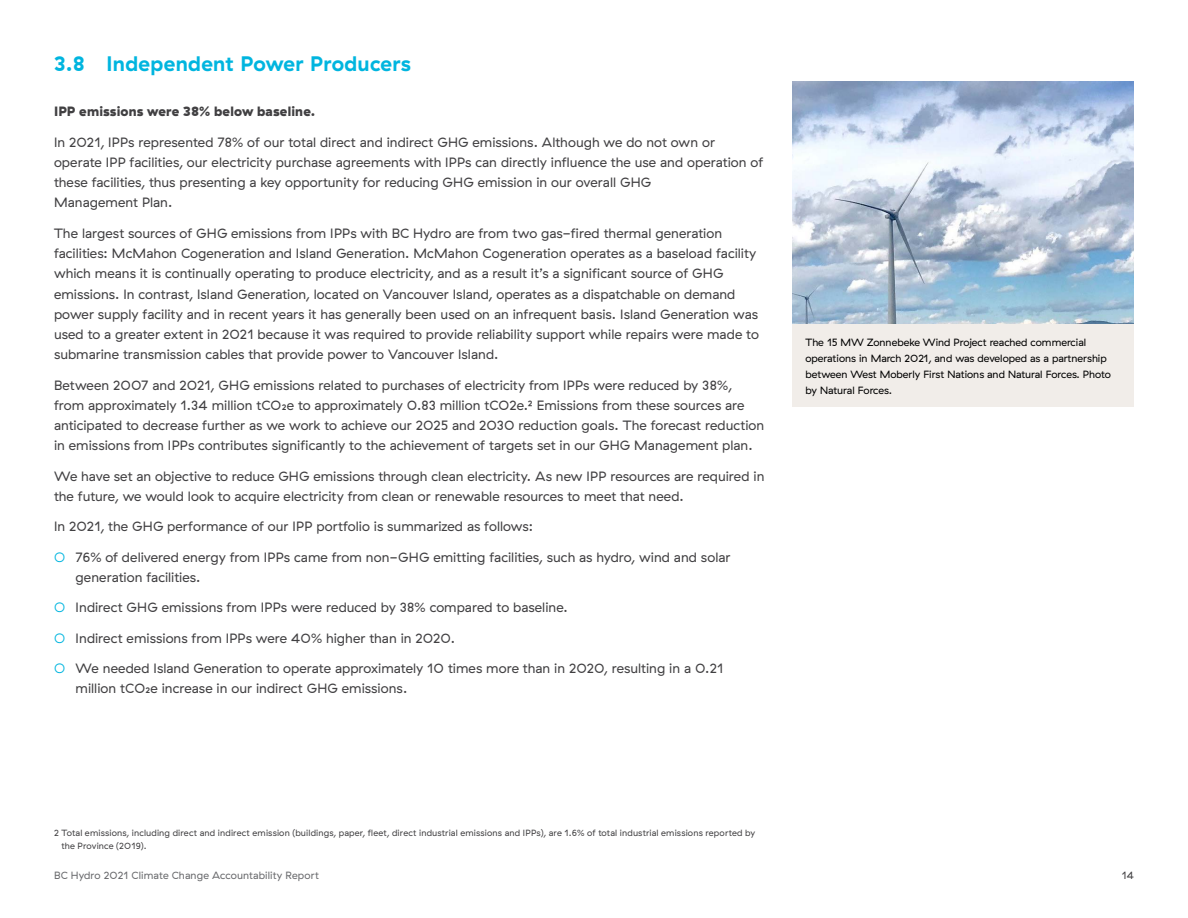
<style>
.page{position:relative;width:1188px;height:918px;background:#fff}
.page>*{position:absolute;margin:0;border:0;box-sizing:border-box;transform-origin:0 0}
.t1{font:700 21px "GT Haptik";letter-spacing:.015em;color:#00b5df}
.t2{font:13.5px/20.2px "GT Haptik";letter-spacing:.005em;color:#414042}
.t3{font:900 13.5px "GT Haptik";letter-spacing:.01em;color:#414042}
.t4{font:10.5px/15.8px "GT Haptik";color:#000}
.t5{font:10.5px "GT Haptik";letter-spacing:.01em;color:#696a6d}
.t6{font:10.5px "GT Haptik";color:#414042}
.t7{font:9px/13.5px "GT Haptik";letter-spacing:.015em;color:#414042}
.s1{color:#00b5df}
</style>
<div class="page">
<img style="left:792px;top:81px;width:342px;height:244px">
<div style="left:792px;top:325px;width:342px;height:82px;background:#f1ede9"></div>
<h1 class="t1" style="left:54px;top:50px;width:358px">3.8 Independent Power Producers</h1>
<p class="t3" style="left:54px;top:103px;width:263px">IPP emissions were 38% below baseline.</p>
<p class="t2" style="left:54px;top:132px;width:711px">In 2021, IPPs represented 78% of our total direct and indirect GHG emissions. Although we do not own or operate IPP facilities, our electricity purchase agreements with IPPs can directly influence the use and operation of these facilities, thus presenting a key opportunity for reducing GHG emission in our overall GHG<br>Management Plan.</p>
<p class="t2" style="left:54px;top:223px;width:706px">The largest sources of GHG emissions from IPPs with BC Hydro are from two gas-fired thermal generation facilities: McMahon Cogeneration and Island Generation. McMahon Cogeneration operates as a baseload facility which means it is continually operating to produce electricity, and as a result it’s a significant source of GHG emissions. In contrast, Island Generation, located on Vancouver Island, operates as a dispatchable on demand power supply facility and in recent years it has generally been used on an infrequent basis. Island Generation was used to a greater extent in 2021 because it was required to provide reliability support while repairs were made to submarine transmission cables that provide power to Vancouver Island.</p>
<p class="t2" style="left:54px;top:375px;width:712px">Between 2007 and 2021, GHG emissions related to purchases of electricity from IPPs were reduced by 38%, from approximately 1.34 million tCO2e to approximately 0.83 million tCO2e.2 Emissions from these sources are anticipated to decrease further as we work to achieve our 2025 and 2030 reduction goals. The forecast reduction in emissions from IPPs contributes significantly to the achievement of targets set in our GHG Management plan.</p>
<p class="t2" style="left:54px;top:466px;width:712px">We have set an objective to reduce GHG emissions through clean electricity. As new IPP resources are required in the future, we would look to acquire electricity from clean or renewable resources to meet that need.</p>
<p class="t2" style="left:54px;top:517px;width:481px">In 2021, the GHG performance of our IPP portfolio is summarized as follows:</p>
<p class="t2" style="left:76px;top:547px;width:656px;text-indent:-22px"><span class="s1">○</span> 76% of delivered energy from IPPs came from non-GHG emitting facilities, such as hydro, wind and solar generation facilities.</p>
<p class="t2" style="left:54px;top:598px;width:515px"><span class="s1">○</span> Indirect GHG emissions from IPPs were reduced by 38% compared to baseline.</p>
<p class="t2" style="left:54px;top:628px;width:403px"><span class="s1">○</span> Indirect emissions from IPPs were 40% higher than in 2020.</p>
<p class="t2" style="left:76px;top:659px;width:649px;text-indent:-22px"><span class="s1">○</span> We needed Island Generation to operate approximately 10 times more than in 2020, resulting in a 0.21 million tCO2e increase in our indirect GHG emissions.</p>
<p class="t4" style="left:806px;top:335px;width:307px">The 15 MW Zonnebeke Wind Project reached commercial operations in March 2021, and was developed as a partnership between West Moberly First Nations and Natural Forces. Photo by Natural Forces.</p>
<p class="t7" style="left:61px;top:826px;width:695px;text-indent:-7px">2 Total emissions, including direct and indirect emission (buildings, paper, fleet, direct industrial emissions and IPPs), are 1.6% of total industrial emissions reported by the Province (2019).</p>
<p class="t5" style="left:54px;top:869px;width:266px">BC Hydro 2021 Climate Change Accountability Report</p>
<p class="t6" style="left:1122px;top:869px;width:14px">14</p>
</div>
